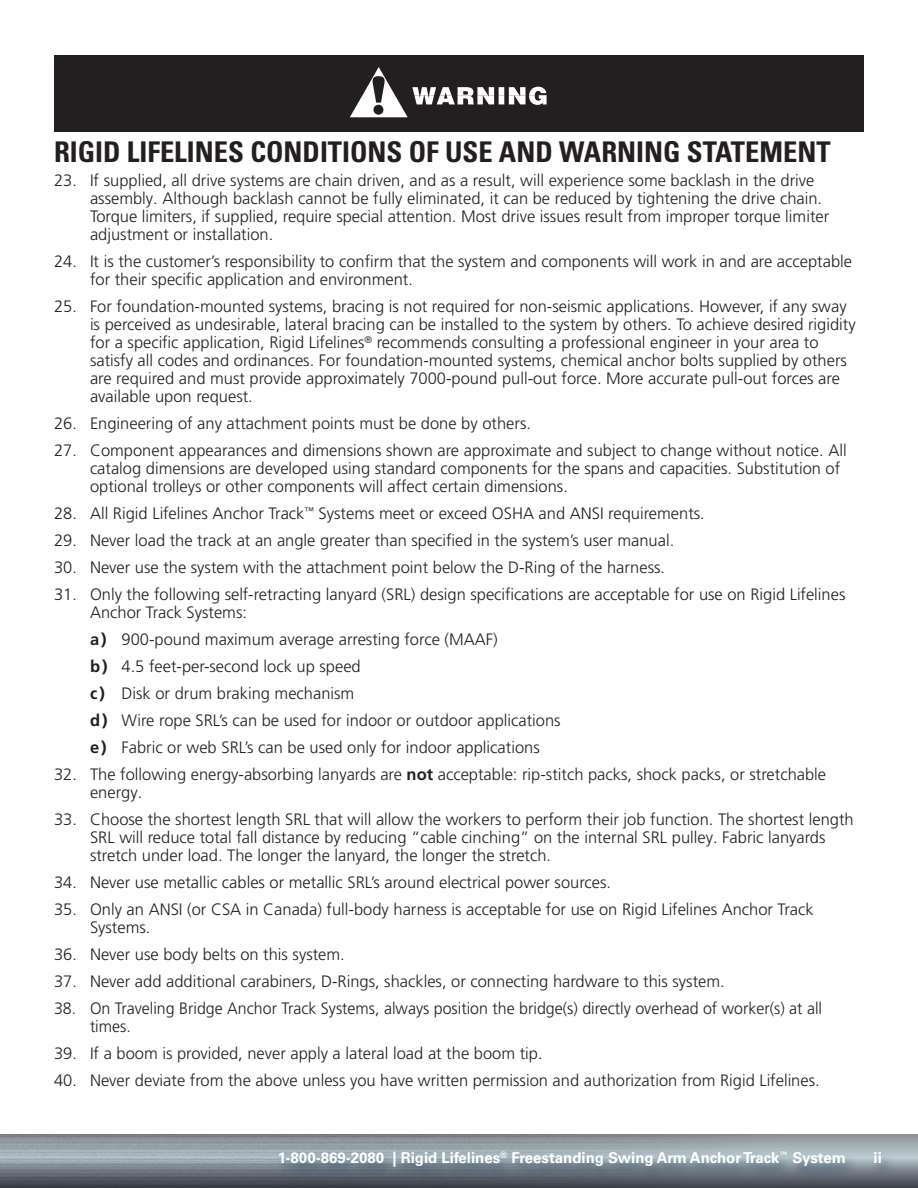
<style>
.page{position:relative;width:918px;height:1188px;background:#fff}
.page>*{position:absolute;margin:0;border:0;box-sizing:border-box;transform-origin:0 0}
.Header_-_TOC{font:700 condensed 28.5px "Univers LT Pro";color:#231f20}
.t1{font:300 16.5px/18px "Frutiger LT Pro";color:#231f20}
.t2{font:700 15px "Univers LT Pro 65";color:#fff}
.s1{font-weight:700}
</style>
<div class="page">
<img style="left:0;top:1134px;width:918px;height:54px">
<div style="left:274px;top:1150px;width:621px;height:34px;background:#234358;opacity:.75"></div>
<div style="left:54px;top:55px;width:810px;height:77px;background:#231f20"></div>
<svg style="left:350px;top:67px;width:197px;height:50px"></svg>
<p class="Header_-_TOC" style="left:54px;top:134px;width:778px">RIGID LIFELINES CONDITIONS OF USE AND WARNING STATEMENT</p>
<p class="t1" style="left:90px;top:171px;width:741px;text-indent:-36px">23. If supplied, all drive systems are chain driven, and as a result, will experience some backlash in the drive assembly. Although backlash cannot be fully eliminated, it can be reduced by tightening the drive chain.<br>Torque limiters, if supplied, require special attention. Most drive issues result from improper torque limiter adjustment or installation.</p>
<p class="t1" style="left:90px;top:252px;width:764px;text-indent:-36px">24. It is the customer’s responsibility to confirm that the system and components will work in and are acceptable for their specific application and environment.</p>
<p class="t1" style="left:90px;top:297px;width:767px;text-indent:-36px">25. For foundation-mounted systems, bracing is not required for non-seismic applications. However, if any sway is perceived as undesirable, lateral bracing can be installed to the system by others. To achieve desired rigidity for a specific application, Rigid Lifelines<sup>®</sup> recommends consulting a professional engineer in your area to satisfy all codes and ordinances. For foundation-mounted systems, chemical anchor bolts supplied by others are required and must provide approximately 7000-pound pull-out force. More accurate pull-out forces are available upon request.</p>
<p class="t1" style="left:54px;top:414px;width:479px">26. Engineering of any attachment points must be done by others.</p>
<p class="t1" style="left:90px;top:441px;width:758px;text-indent:-36px">27. Component appearances and dimensions shown are approximate and subject to change without notice. All catalog dimensions are developed using standard components for the spans and capacities. Substitution of optional trolleys or other components will affect certain dimensions.</p>
<p class="t1" style="left:54px;top:504px;width:652px">28. All Rigid Lifelines Anchor Track<sup>™</sup> Systems meet or exceed OSHA and ANSI requirements.</p>
<p class="t1" style="left:54px;top:531px;width:622px">29. Never load the track at an angle greater than specified in the system’s user manual.</p>
<p class="t1" style="left:54px;top:558px;width:613px">30. Never use the system with the attachment point below the D-Ring of the harness.</p>
<p class="t1" style="left:90px;top:585px;width:757px;text-indent:-36px">31. Only the following self-retracting lanyard (SRL) design specifications are acceptable for use on Rigid Lifelines<br>Anchor Track Systems:</p>
<p class="t1" style="left:90px;top:630px;width:409px"><span class="s1">a)</span> 900-pound maximum average arresting force (MAAF)</p>
<p class="t1" style="left:90px;top:657px;width:272px"><span class="s1">b)</span> 4.5 feet-per-second lock up speed</p>
<p class="t1" style="left:90px;top:684px;width:266px"><span class="s1">c )</span> Disk or drum braking mechanism</p>
<p class="t1" style="left:90px;top:711px;width:472px"><span class="s1">d)</span> Wire rope SRL’s can be used for indoor or outdoor applications</p>
<p class="t1" style="left:90px;top:738px;width:451px"><span class="s1">e)</span> Fabric or web SRL’s can be used only for indoor applications</p>
<p class="t1" style="left:90px;top:765px;width:738px;text-indent:-36px">32. The following energy-absorbing lanyards are <span class="s1">not</span> acceptable: rip-stitch packs, shock packs, or stretchable energy.</p>
<p class="t1" style="left:90px;top:810px;width:765px;text-indent:-36px">33. Choose the shortest length SRL that will allow the workers to perform their job function. The shortest length<br>SRL will reduce total fall distance by reducing “cable cinching” on the internal SRL pulley. Fabric lanyards stretch under load. The longer the lanyard, the longer the stretch.</p>
<p class="t1" style="left:54px;top:873px;width:559px">34. Never use metallic cables or metallic SRL’s around electrical power sources.</p>
<p class="t1" style="left:90px;top:900px;width:725px;text-indent:-36px">35. Only an ANSI (or CSA in Canada) full-body harness is acceptable for use on Rigid Lifelines Anchor Track<br>Systems.</p>
<p class="t1" style="left:54px;top:945px;width:292px">36. Never use body belts on this system.</p>
<p class="t1" style="left:54px;top:972px;width:672px">37. Never add additional carabiners, D-Rings, shackles, or connecting hardware to this system.</p>
<p class="t1" style="left:90px;top:999px;width:734px;text-indent:-36px">38. On Traveling Bridge Anchor Track Systems, always position the bridge(s) directly overhead of worker(s) at all times.</p>
<p class="t1" style="left:54px;top:1044px;width:490px">39. If a boom is provided, never apply a lateral load at the boom tip.</p>
<p class="t1" style="left:54px;top:1071px;width:767px">40. Never deviate from the above unless you have written permission and authorization from Rigid Lifelines.</p>
<p class="t2" style="left:278px;top:1147px;width:570px">1-800-869-2080 | Rigid Lifelines<sup>®</sup> Freestanding Swing Arm Anchor Track<sup>™</sup> System</p>
<p class="t2" style="left:874px;top:1147px;width:10px">ii</p>
</div>
